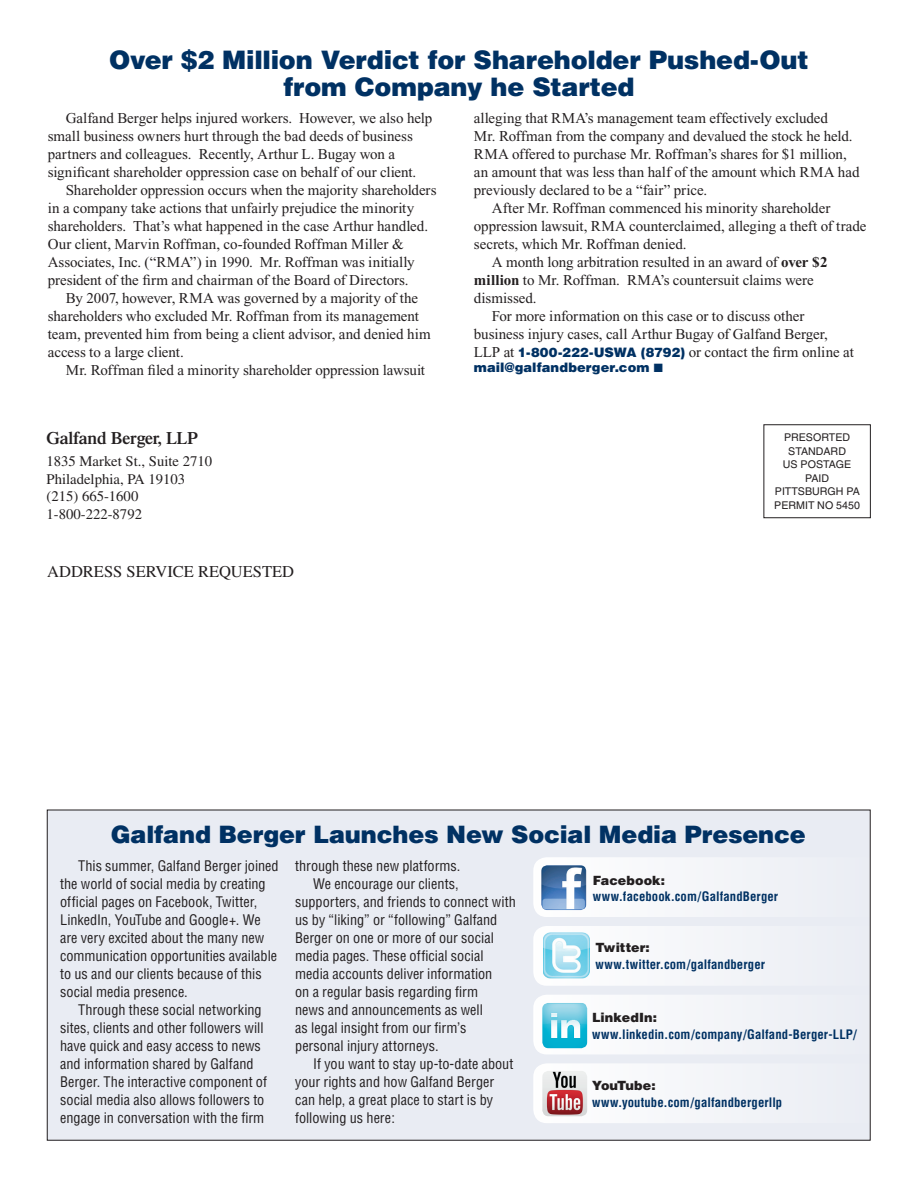
<style>
.page{position:relative;width:918px;height:1188px;background:#fff}
.page>*{position:absolute;margin:0;border:0;box-sizing:border-box;transform-origin:0 0}
.t1{font:900 25.5px/27px "Helvetica";letter-spacing:-.01em;color:#003163;text-align:center}
.t2{font:900 24px "Helvetica";letter-spacing:-.01em;color:#003163}
.t3{font:600 17.55px "Times";color:#231f20}
.t4{font:16.5px "Times";color:#231f20}
.t5{font:15px/18px "Times New Roman";letter-spacing:-.005em;color:#231f20}
.t6{font:14.7px/17.7px "Times";color:#231f20}
.t7{font:condensed 14.25px/18px "Helvetica";color:#231f20}
.t8{font:900 13.05px "Helvetica";letter-spacing:.01em;color:#003163}
.t9{font:700 condensed 12.75px "Helvetica";letter-spacing:.01em;color:#003163}
.t10{font:900 12.75px "Helvetica";letter-spacing:.005em;color:#231f20}
.t11{font:900 12.75px "Helvetica";letter-spacing:-.03em;color:#231f20}
.t12{font:10.65px/13.5px "Helvetica";color:#231f20;text-align:center}
.s1{font-weight:700}
.s2{font-family:"Helvetica";font-weight:900;font-size:13.05px;color:#003163}
</style>
<div class="page">
<div style="left:47px;top:810px;width:823px;height:330px;background:#e9ecf3"></div>
<div style="left:533px;top:857px;width:357px;height:60px;background:#f3f5f9;border-radius:13px"></div>
<div style="left:533px;top:926px;width:357px;height:60px;background:#f4f5f9;border-radius:13px"></div>
<div style="left:533px;top:1063px;width:357px;height:60px;background:#f4f5f9;border-radius:13px"></div>
<div style="left:533px;top:995px;width:357px;height:59px;background:#f4f5f9;border-radius:13px"></div>
<div style="left:764px;top:424px;width:107px;height:94px;border:1px solid #231f20"></div>
<img style="left:541px;top:865px;width:45px;height:45px">
<img style="left:543px;top:933px;width:47px;height:45px">
<img style="left:542px;top:1003px;width:45px;height:45px">
<img style="left:542px;top:1071px;width:45px;height:45px">
<h1 class="t1" style="left:109px;top:46px;width:701px">Over $2 Million Verdict for Shareholder Pushed-Out from Company he Started</h1>
<p class="t5" style="left:48px;top:109px;width:386px;text-indent:18px">Galfand Berger helps injured workers. However, we also help small business owners hurt through the bad deeds of business partners and colleagues. Recently, Arthur L. Bugay won a significant shareholder oppression case on behalf of our client.</p>
<p class="t5" style="left:48px;top:181px;width:390px;text-indent:18px">Shareholder oppression occurs when the majority shareholders in a company take actions that unfairly prejudice the minority shareholders. That’s what happened in the case Arthur handled.<br>Our client, Marvin Roffman, co-founded Roffman Miller &amp; Associates, Inc. (“RMA”) in 1990. Mr. Roffman was initially president of the firm and chairman of the Board of Directors.</p>
<p class="t5" style="left:48px;top:289px;width:385px;text-indent:18px">By 2007, however, RMA was governed by a majority of the shareholders who excluded Mr. Roffman from its management team, prevented him from being a client advisor, and denied him access to a large client.</p>
<p class="t5" style="left:66px;top:361px;width:361px">Mr. Roffman filed a minority shareholder oppression lawsuit</p>
<p class="t5" style="left:474px;top:109px;width:356px">alleging that RMA’s management team effectively excluded</p>
<p class="t5" style="left:474px;top:127px;width:380px">Mr. Roffman from the company and devalued the stock he held.</p>
<p class="t5" style="left:474px;top:145px;width:374px">RMA offered to purchase Mr. Roffman’s shares for $1 million,</p>
<p class="t5" style="left:474px;top:163px;width:387px">an amount that was less than half of the amount which RMA had</p>
<p class="t5" style="left:474px;top:181px;width:235px">previously declared to be a “fair” price.</p>
<p class="t5" style="left:492px;top:199px;width:340px">After Mr. Roffman commenced his minority shareholder</p>
<p class="t5" style="left:474px;top:217px;width:394px">oppression lawsuit, RMA counterclaimed, alleging a theft of trade</p>
<p class="t5" style="left:474px;top:235px;width:214px">secrets, which Mr. Roffman denied.</p>
<p class="t5" style="left:492px;top:253px;width:337px">A month long arbitration resulted in an award of <span class="s1">over $2</span></p>
<p class="t5" style="left:474px;top:271px;width:341px"><span class="s1">million</span> to Mr. Roffman. RMA’s countersuit claims were</p>
<p class="t5" style="left:474px;top:289px;width:64px">dismissed.</p>
<p class="t5" style="left:492px;top:307px;width:314px">For more information on this case or to discuss other</p>
<p class="t5" style="left:474px;top:325px;width:356px">business injury cases, call Arthur Bugay of Galfand Berger,</p>
<p class="t5" style="left:474px;top:343px;width:381px">LLP at <span class="s2">1-800-222-USWA (8792)</span> or contact the firm online at</p>
<p class="t8" style="left:474px;top:359px;width:190px">mail@galfandberger.com ■</p>
<p class="t3" style="left:46px;top:427px;width:153px">Galfand Berger, LLP</p>
<p class="t6" style="left:46px;top:452px;width:167px">1835 Market St., Suite 2710<br>Philadelphia, PA 19103 (215) 665-1600<br>1-800-222-8792</p>
<p class="t4" style="left:47px;top:562px;width:248px">ADDRESS SERVICE REQUESTED</p>
<p class="t12" style="left:774px;top:431px;width:87px">PRESORTED<br>STANDARD<br>US POSTAGE<br>PAID<br>PITTSBURGH PA<br>PERMIT NO 5450</p>
<h2 class="t2" style="left:111px;top:818px;width:697px">Galfand Berger Launches New Social Media Presence</h2>
<p class="t7" style="left:60px;top:857px;width:220px;text-indent:18px">This summer, Galfand Berger joined the world of social media by creating official pages on Facebook, Twitter, LinkedIn, YouTube and Google+. We are very excited about the many new communication opportunities available to us and our clients because of this social media presence.</p>
<p class="t7" style="left:60px;top:1001px;width:208px;text-indent:18px">Through these social networking sites, clients and other followers will have quick and easy access to news and information shared by Galfand Berger. The interactive component of social media also allows followers to engage in conversation with the firm</p>
<p class="t7" style="left:295px;top:857px;width:167px">through these new platforms.</p>
<p class="t7" style="left:313px;top:875px;width:147px">We encourage our clients,</p>
<p class="t7" style="left:295px;top:893px;width:222px">supporters, and friends to connect with</p>
<p class="t7" style="left:295px;top:911px;width:204px">us by “liking” or “following” Galfand</p>
<p class="t7" style="left:295px;top:929px;width:200px">Berger on one or more of our social</p>
<p class="t7" style="left:295px;top:947px;width:190px">media pages. These official social</p>
<p class="t7" style="left:295px;top:965px;width:199px">media accounts deliver information</p>
<p class="t7" style="left:295px;top:983px;width:185px">on a regular basis regarding firm</p>
<p class="t7" style="left:295px;top:1001px;width:189px">news and announcements as well</p>
<p class="t7" style="left:295px;top:1019px;width:173px">as legal insight from our firm’s</p>
<p class="t7" style="left:295px;top:1037px;width:145px">personal injury attorneys.</p>
<p class="t7" style="left:313px;top:1055px;width:202px">If you want to stay up-to-date about</p>
<p class="t7" style="left:295px;top:1073px;width:201px">your rights and how Galfand Berger</p>
<p class="t7" style="left:295px;top:1091px;width:200px">can help, a great place to start is by</p>
<p class="t7" style="left:295px;top:1109px;width:101px">following us here:</p>
<p class="t10" style="left:593px;top:872px;width:74px">Facebook:</p>
<p class="t9" style="left:593px;top:888px;width:187px">www.facebook.com/GalfandBerger</p>
<p class="t10" style="left:596px;top:940px;width:56px">Twitter:</p>
<p class="t9" style="left:596px;top:956px;width:171px">www.twitter.com/galfandberger</p>
<p class="t10" style="left:592px;top:1010px;width:66px">LinkedIn:</p>
<p class="t9" style="left:592px;top:1026px;width:266px">www.linkedin.com/company/Galfand-Berger-LLP/</p>
<p class="t11" style="left:592px;top:1078px;width:65px">YouTube:</p>
<p class="t9" style="left:592px;top:1094px;width:192px">www.youtube.com/galfandbergerllp</p>
</div>
